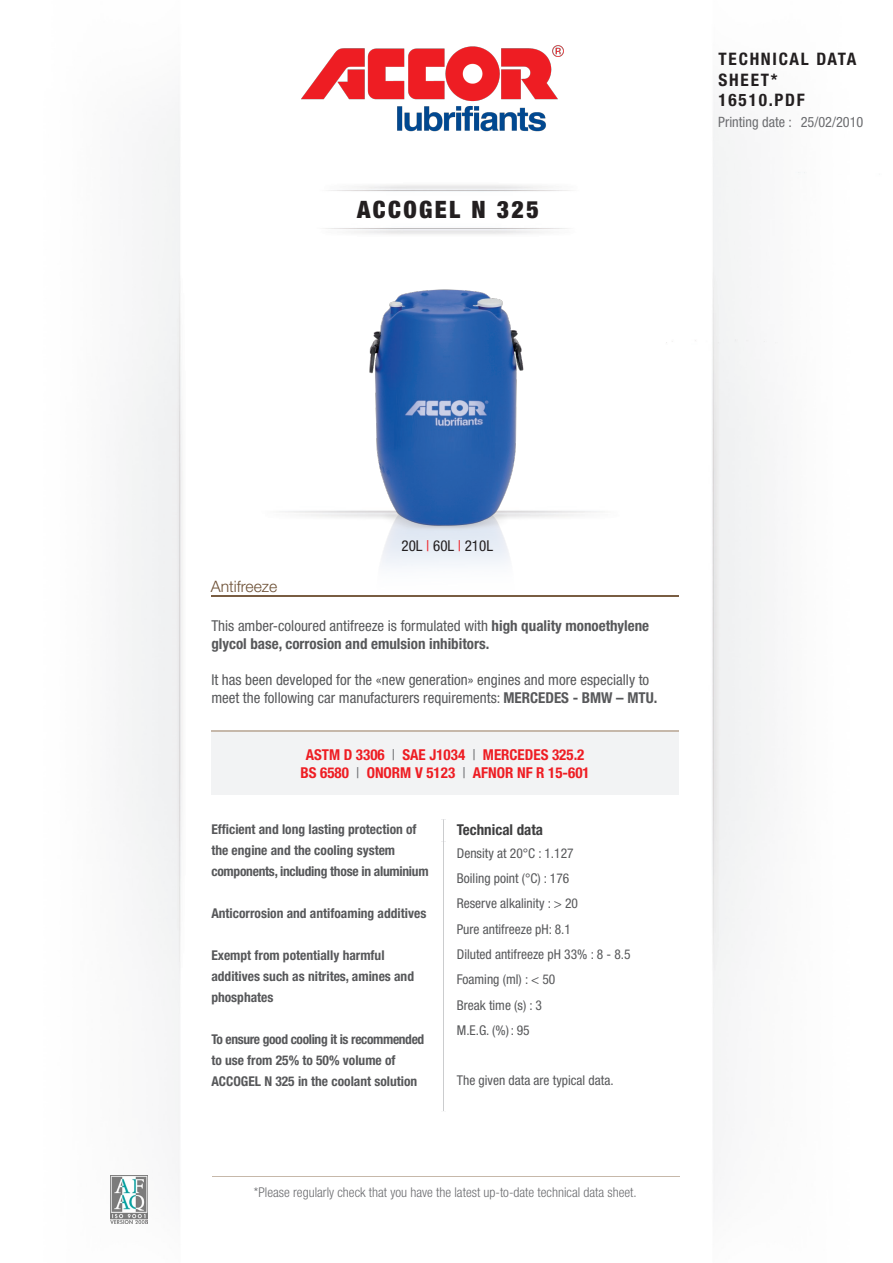
<style>
.page{position:relative;width:893px;height:1263px;background:#fff}
.page>*{position:absolute;margin:0;border:0;box-sizing:border-box;transform-origin:0 0}
.t1{font:900 condensed 24px "Helvetica Neue";letter-spacing:.1em;color:#231f20}
.t2{font:700 condensed 17.25px/20.7px "Helvetica Neue";letter-spacing:.1em;color:#231f20}
.t3{font:300 15.75px "Helvetica Neue";color:#6d5035}
.t4{font:condensed 15px/18px "Helvetica Neue";color:#57585a}
.t5{font:700 condensed 15px/18px "Helvetica Neue";color:#57585a}
.t6{font:700 condensed 15px/18px "Helvetica Neue";color:#ee1d23;text-align:center}
.t7{font:700 condensed 15px "Helvetica Neue";color:#3e3e3f}
.t8{font:condensed 15px "Helvetica Neue";color:#231f20}
.t9{font:condensed 14.25px "Helvetica Neue";color:#6c6d70}
.t10{font:700 condensed 13.5px/21px "Helvetica Neue";color:#57585a}
.t11{font:condensed 13.5px/25.2px "Helvetica Neue";color:#57585a}
.t12{font:300 condensed 13.5px "Helvetica Neue";color:#6c6d70}
.s1{color:#ee1d23}
.s2{font-weight:400}
.s3{font-weight:700}
.s4{font-weight:400;color:#6c6d70}
</style>
<div class="page">
<img style="left:110px;top:48px;width:695px;height:1176px">
<img style="left:301px;top:45px;width:262px;height:93px">
<img style="left:111px;top:1175px;width:37px;height:48px">
<div style="left:211px;top:731px;width:468px;height:63px;background:#f2f3f4"></div>
<div style="left:441px;top:817px;width:5px;height:296px;background:#cbccce"></div>
<svg style="left:439px;top:815px;width:9px;height:4px"></svg>
<hr style="left:439px;top:819px;width:4px;height:22px;background:#fff">
<hr style="left:444px;top:819px;width:4px;height:22px;background:#fff">
<hr style="left:439px;top:841px;width:4px;height:270px;background:#fff">
<hr style="left:444px;top:841px;width:4px;height:270px;background:#fff">
<svg style="left:439px;top:1111px;width:9px;height:4px"></svg>
<hr style="left:211px;top:730px;width:468px;height:1px;background:#c6b8aa">
<hr style="left:211px;top:595px;width:468px;height:2px;background:#795d42">
<img style="left:351px;top:287px;width:191px;height:302px">
<hr style="left:212px;top:1176px;width:468px;height:1px;background:#c6b8aa">
<h1 class="t1" style="left:357px;top:195px;width:183px">ACCOGEL N 325</h1>
<p class="t2" style="left:719px;top:49px;width:139px">TECHNICAL DATA<br>SHEET*</p>
<p class="t9" style="left:718px;top:113px;width:75px">Printing date :</p>
<p class="t2" style="left:719px;top:90px;width:88px">16510.PDF</p>
<p class="t9" style="left:801px;top:113px;width:64px">25/02/2010</p>
<p class="t3" style="left:211px;top:577px;width:68px">Antifreeze</p>
<p class="t8" style="left:402px;top:537px;width:93px">20L <span class="s1">|</span> 60L <span class="s1">|</span> 210L</p>
<p class="t5" style="left:211px;top:616px;width:439px"><span class="s2">This amber-coloured antifreeze is formulated with</span> high quality monoethylene glycol base, corrosion and emulsion inhibitors.</p>
<p class="t4" style="left:211px;top:670px;width:447px">It has been developed for the «new generation» engines and more especially to meet the following car manufacturers requirements: <span class="s3">MERCEDES - BMW – MTU.</span></p>
<p class="t6" style="left:300px;top:745px;width:291px">ASTM D 3306 <span class="s4">|</span> SAE J1034 <span class="s4">|</span> MERCEDES 325.2<br>BS 6580 <span class="s4">|</span> ONORM V 5123 <span class="s4">|</span> AFNOR NF R 15-601</p>
<p class="t10" style="left:211px;top:818px;width:219px">Efficient and long lasting protection of the engine and the cooling system components, including those in aluminium</p>
<p class="t10" style="left:211px;top:902px;width:217px">Anticorrosion and antifoaming additives</p>
<p class="t10" style="left:211px;top:944px;width:204px">Exempt from potentially harmful additives such as nitrites, amines and phosphates</p>
<p class="t10" style="left:211px;top:1028px;width:215px">To ensure good cooling it is recommended to use from 25% to 50% volume of<br>ACCOGEL N 325 in the coolant solution</p>
<p class="t7" style="left:457px;top:821px;width:88px">Technical data</p>
<p class="t11" style="left:457px;top:840px;width:175px">Density at 20°C : 1.127<br>Boiling point (°C) : 176<br>Reserve alkalinity : &gt; 20<br>Pure antifreeze pH: 8.1<br>Diluted antifreeze pH 33% : 8 - 8.5<br>Foaming (ml) : &lt; 50<br>Break time (s) : 3<br>M.E.G. (%) : 95</p>
<p class="t11" style="left:457px;top:1068px;width:158px">The given data are typical data.</p>
<p class="t12" style="left:254px;top:1185px;width:384px">*Please regularly check that you have the latest up-to-date technical data sheet.</p>
</div>
